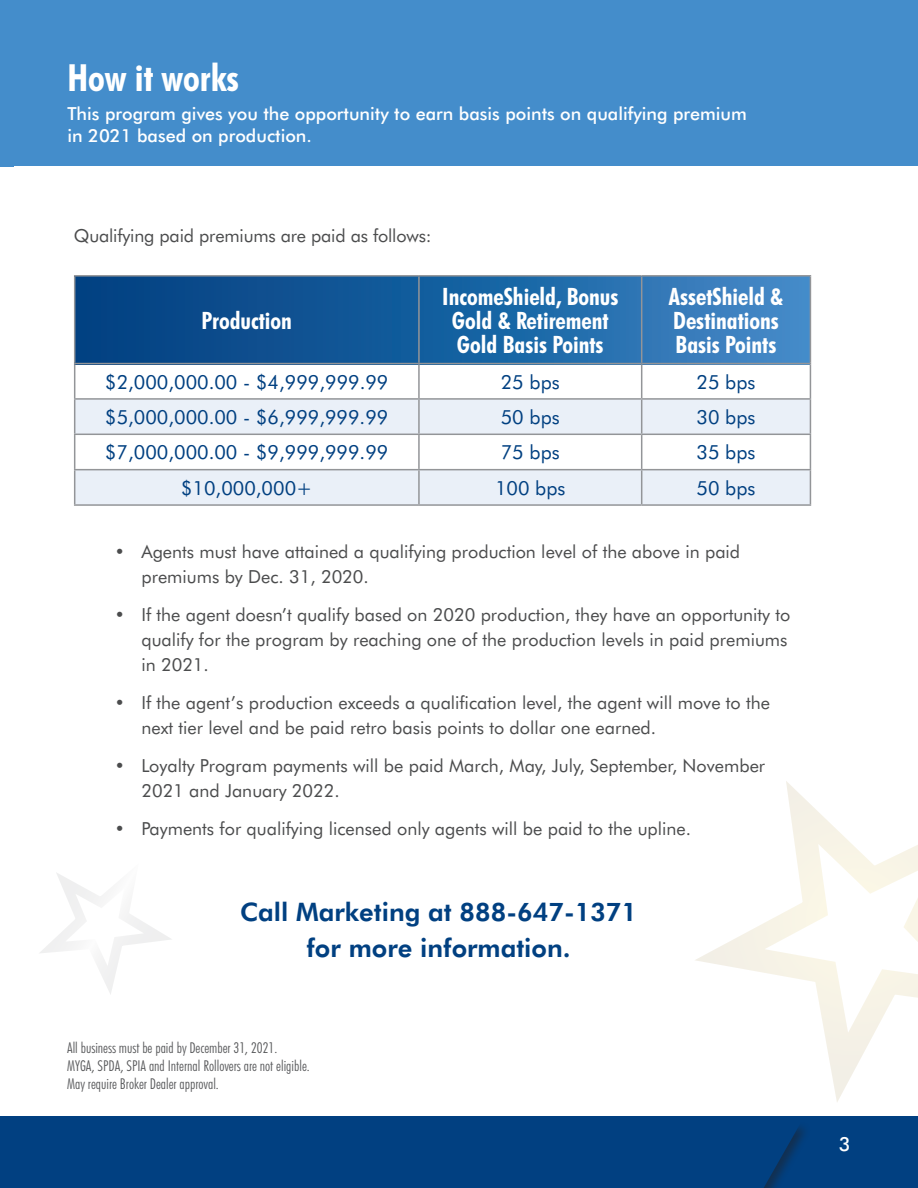
<style>
.page{position:relative;width:918px;height:1188px;background:#fff}
.page>*{position:absolute;margin:0;border:0;box-sizing:border-box;transform-origin:0 0}
.t1{font:700 condensed 37.5px "Futura BT";color:#fff}
.t2{font:800 25.5px/36px "Futura BT";color:#014081;text-align:center}
.t3{font:700 condensed 24px/24px "Futura BT";color:#fff;text-align:center}
.t4{font:19.5px "Futura BT";color:#014081}
.t5{font:500 19.5px "Futura BT";color:#fff}
.t6{font:18px/24.8px "Futura BT";color:#4b4c4d}
.t7{font:500 18px/22.5px "Futura BT";color:#fff}
.t8{font:300 condensed 15px/18px "Futura BT";color:#57585a}
</style>
<div class="page">
<div style="left:0;top:0;width:918px;height:166px;background:#448dcb"></div>
<div style="left:0;top:1116px;width:918px;height:72px;background:#014081"></div>
<svg style="left:764px;top:1136px;width:40px;height:52px"></svg>
<svg style="left:695px;top:781px;width:223px;height:355px"></svg>
<svg style="left:40px;top:873px;width:131px;height:121px"></svg>
<div style="left:75px;top:276px;width:735px;height:88px;background:linear-gradient(to right,#003c7d,#3e88c5)"></div>
<svg style="left:75px;top:400px;width:735px;height:104px;fill:#eaf0f8"></svg>
<hr style="left:74px;top:275px;width:345px;height:2px;background:#939598">
<hr style="left:74px;top:277px;width:1px;height:86px;background:#939598">
<hr style="left:419px;top:275px;width:223px;height:2px;background:#939598">
<hr style="left:418px;top:277px;width:2px;height:86px;background:#939598">
<hr style="left:642px;top:275px;width:169px;height:2px;background:#939598">
<hr style="left:641px;top:277px;width:1px;height:86px;background:#939598">
<hr style="left:810px;top:277px;width:1px;height:86px;background:#939598">
<hr style="left:74px;top:363px;width:345px;height:1px;background:#939598">
<hr style="left:74px;top:364px;width:1px;height:34px;background:#939598">
<hr style="left:419px;top:363px;width:223px;height:1px;background:#939598">
<hr style="left:418px;top:364px;width:2px;height:34px;background:#939598">
<hr style="left:642px;top:363px;width:169px;height:1px;background:#939598">
<hr style="left:641px;top:364px;width:1px;height:34px;background:#939598">
<hr style="left:810px;top:364px;width:1px;height:34px;background:#939598">
<hr style="left:74px;top:398px;width:345px;height:2px;background:#939598">
<hr style="left:74px;top:400px;width:1px;height:34px;background:#939598">
<hr style="left:419px;top:398px;width:223px;height:2px;background:#939598">
<hr style="left:418px;top:400px;width:2px;height:34px;background:#939598">
<hr style="left:642px;top:398px;width:169px;height:2px;background:#939598">
<hr style="left:641px;top:400px;width:1px;height:34px;background:#939598">
<hr style="left:810px;top:400px;width:1px;height:34px;background:#939598">
<hr style="left:74px;top:434px;width:345px;height:1px;background:#939598">
<hr style="left:74px;top:435px;width:1px;height:34px;background:#939598">
<hr style="left:419px;top:434px;width:223px;height:1px;background:#939598">
<hr style="left:418px;top:435px;width:2px;height:34px;background:#939598">
<hr style="left:642px;top:434px;width:169px;height:1px;background:#939598">
<hr style="left:641px;top:435px;width:1px;height:34px;background:#939598">
<hr style="left:810px;top:435px;width:1px;height:34px;background:#939598">
<hr style="left:74px;top:469px;width:345px;height:1px;background:#939598">
<hr style="left:74px;top:470px;width:1px;height:34px;background:#939598">
<hr style="left:419px;top:469px;width:223px;height:1px;background:#939598">
<hr style="left:418px;top:470px;width:2px;height:34px;background:#939598">
<hr style="left:642px;top:469px;width:169px;height:1px;background:#939598">
<hr style="left:641px;top:470px;width:1px;height:34px;background:#939598">
<hr style="left:810px;top:470px;width:1px;height:34px;background:#939598">
<hr style="left:74px;top:504px;width:345px;height:2px;background:#939598">
<hr style="left:419px;top:504px;width:223px;height:2px;background:#939598">
<hr style="left:642px;top:504px;width:169px;height:2px;background:#939598">
<h1 class="t1" style="left:68px;top:55px;width:173px">How it works</h1>
<p class="t7" style="left:68px;top:102px;width:681px">This program gives you the opportunity to earn basis points on qualifying premium in 2021 based on production.</p>
<p class="t6" style="left:74px;top:223px;width:359px">Qualifying paid premiums are paid as follows:</p>
<h3 class="t3" style="left:202px;top:308px;width:92px">Production</h3>
<h3 class="t3" style="left:442px;top:284px;width:178px">IncomeShield, Bonus<br>Gold &amp; Retirement<br>Gold Basis Points</h3>
<h3 class="t3" style="left:669px;top:284px;width:116px;text-align:left">AssetShield &amp;<br>Destinations<br>Basis Points</h3>
<p class="t4" style="left:105px;top:370px;width:285px">$2,000,000.00 - $4,999,999.99</p>
<p class="t4" style="left:501px;top:370px;width:61px">25 bps</p>
<p class="t4" style="left:697px;top:370px;width:61px">25 bps</p>
<p class="t4" style="left:105px;top:405px;width:285px">$5,000,000.00 - $6,999,999.99</p>
<p class="t4" style="left:501px;top:405px;width:61px">50 bps</p>
<p class="t4" style="left:697px;top:405px;width:61px">30 bps</p>
<p class="t4" style="left:105px;top:441px;width:285px">$7,000,000.00 - $9,999,999.99</p>
<p class="t4" style="left:501px;top:441px;width:61px">75 bps</p>
<p class="t4" style="left:697px;top:441px;width:61px">35 bps</p>
<p class="t4" style="left:181px;top:476px;width:133px">$10,000,000+</p>
<p class="t4" style="left:495px;top:476px;width:72px">100 bps</p>
<p class="t4" style="left:697px;top:476px;width:61px">50 bps</p>
<p class="t6" style="left:141px;top:539px;width:600px;text-indent:-27px">• Agents must have attained a qualifying production level of the above in paid premiums by Dec. 31, 2020.</p>
<p class="t6" style="left:141px;top:602px;width:650px;text-indent:-27px">• If the agent doesn’t qualify based on 2020 production, they have an opportunity to qualify for the program by reaching one of the production levels in paid premiums in 2021.</p>
<p class="t6" style="left:141px;top:690px;width:630px;text-indent:-27px">• If the agent’s production exceeds a qualification level, the agent will move to the next tier level and be paid retro basis points to dollar one earned.</p>
<p class="t6" style="left:141px;top:753px;width:625px;text-indent:-27px">• Loyalty Program payments will be paid March, May, July, September, November<br>2021 and January 2022.</p>
<p class="t6" style="left:114px;top:816px;width:578px">• Payments for qualifying licensed only agents will be paid to the upline.</p>
<h2 class="t2" style="left:240px;top:894px;width:399px">Call Marketing at 888-647-1371 for more information.</h2>
<p class="t8" style="left:67px;top:1039px;width:244px">All business must be paid by December 31, 2021.<br>MYGA, SPDA, SPIA and Internal Rollovers are not eligible.<br>May require Broker Dealer approval.</p>
<p class="t5" style="left:839px;top:1133px;width:13px">3</p>
</div>
